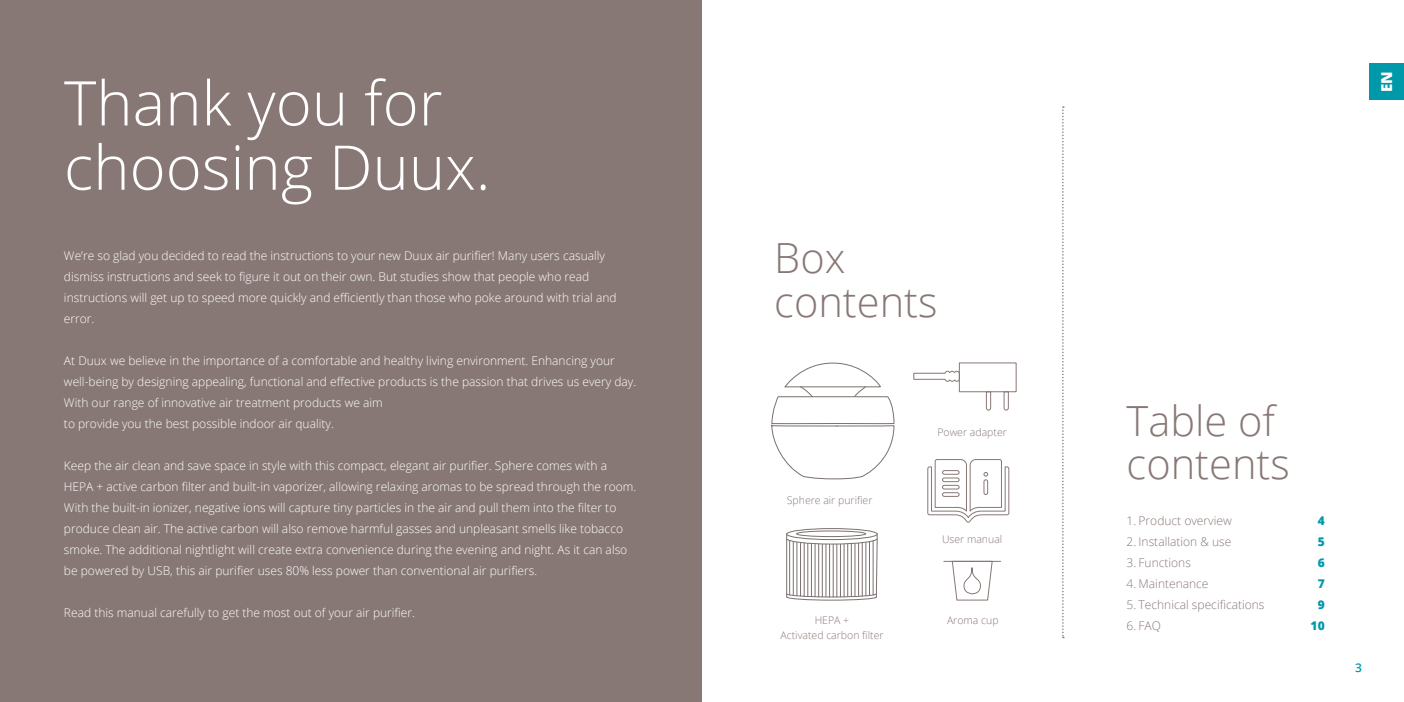
<style>
.page{position:relative;width:1404px;height:702px;background:#fff}
.page>*{position:absolute;margin:0;border:0;box-sizing:border-box;transform-origin:0 0}
.t1{font:300 61.5px/64.2px "Open Sans";color:#fff}
.t2{font:300 41.55px/43.3px "Open Sans";color:#887875}
.t3{font:800 15px "Open Sans";color:#fff}
.t4{font:300 12px/21px "Open Sans";color:#fff}
.t5{font:300 12px "Open Sans";color:#887875}
.t6{font:800 12px "Open Sans";color:#0099a9}
.t7{font:600 12px "Open Sans";color:#0099a9}
.t8{font:300 10.5px "Open Sans";color:#887875}
</style>
<div class="page">
<div style="left:0;top:0;width:702px;height:702px;background:#887875"></div>
<div style="left:1369px;top:64px;width:34px;height:36px;background:#0099a9"></div>
<svg style="left:927px;top:459px;width:82px;height:64px"></svg>
<svg style="left:771px;top:362px;width:123px;height:117px"></svg>
<svg style="left:1003px;top:392px;width:5px;height:18px"></svg>
<svg style="left:985px;top:392px;width:6px;height:18px"></svg>
<svg style="left:913px;top:370px;width:45px;height:12px"></svg>
<div style="left:958px;top:362px;width:58px;height:30px;border:1px solid #887875"></div>
<svg style="left:943px;top:560px;width:58px;height:41px"></svg>
<div style="left:963px;top:567px;width:18px;height:27px;border:1px solid #887875;border-radius:8px"></div>
<svg style="left:1062px;top:106px;width:1px;height:532px"></svg>
<svg style="left:786px;top:532px;width:91px;height:68px"></svg>
<svg style="left:786px;top:528px;width:91px;height:11px"></svg>
<div style="left:786px;top:528px;width:91px;height:12px;border:1px solid #7b706f;border-radius:50%"></div>
<svg style="left:796px;top:531px;width:69px;height:5px"></svg>
<div style="left:796px;top:530px;width:69px;height:7px;border:1px solid #7b706f;border-radius:50%"></div>
<h1 class="t1" style="left:64px;top:69px;width:428px">Thank you for choosing Duux.</h1>
<p class="t4" style="left:64px;top:245px;width:554px">We’re so glad you decided to read the instructions to your new Duux air purifier! Many users casually dismiss instructions and seek to figure it out on their own. But studies show that people who read instructions will get up to speed more quickly and efficiently than those who poke around with trial and error.</p>
<p class="t4" style="left:64px;top:350px;width:574px">At Duux we believe in the importance of a comfortable and healthy living environment. Enhancing your well-being by designing appealing, functional and effective products is the passion that drives us every day.<br>With our range of innovative air treatment products we aim<br>to provide you the best possible indoor air quality.</p>
<p class="t4" style="left:64px;top:455px;width:574px">Keep the air clean and save space in style with this compact, elegant air purifier. Sphere comes with a HEPA + active carbon filter and built-in vaporizer, allowing relaxing aromas to be spread through the room.<br>With the built-in ionizer, negative ions will capture tiny particles in the air and pull them into the filter to produce clean air. The active carbon will also remove harmful gasses and unpleasant smells like tobacco smoke. The additional nightlight will create extra convenience during the evening and night. As it can also be powered by USB, this air purifier uses 80% less power than conventional air purifiers.</p>
<p class="t4" style="left:64px;top:602px;width:352px">Read this manual carefully to get the most out of your air purifier.</p>
<h2 class="t2" style="left:774px;top:235px;width:165px">Box contents</h2>
<p class="t8" style="left:786px;top:493px;width:87px">Sphere air purifier</p>
<p class="t8" style="left:937px;top:424px;width:71px">Power adapter</p>
<p class="t8" style="left:941px;top:532px;width:62px">User manual</p>
<p class="t8" style="left:814px;top:613px;width:36px">HEPA +</p>
<p class="t8" style="left:946px;top:613px;width:53px">Aroma cup</p>
<p class="t8" style="left:780px;top:628px;width:105px">Activated carbon filter</p>
<p class="t3" style="left:1374px;top:92px;width:22px;rotate:-90deg">EN</p>
<h2 class="t2" style="left:1126px;top:398px;width:165px">Table of contents</h2>
<p class="t5" style="left:1126px;top:512px;width:107px">1. Product overview</p>
<p class="t6" style="left:1317px;top:511px;width:9px">4</p>
<p class="t5" style="left:1126px;top:533px;width:106px">2. Installation &amp; use</p>
<p class="t6" style="left:1317px;top:532px;width:9px">5</p>
<p class="t5" style="left:1126px;top:554px;width:66px">3. Functions</p>
<p class="t6" style="left:1317px;top:553px;width:9px">6</p>
<p class="t5" style="left:1126px;top:575px;width:83px">4. Maintenance</p>
<p class="t6" style="left:1317px;top:574px;width:9px">7</p>
<p class="t5" style="left:1126px;top:596px;width:139px">5. Technical specifications</p>
<p class="t6" style="left:1317px;top:595px;width:9px">9</p>
<p class="t5" style="left:1126px;top:617px;width:36px">6. FAQ</p>
<p class="t6" style="left:1310px;top:616px;width:16px">10</p>
<p class="t7" style="left:1354px;top:659px;width:8px">3</p>
</div>
